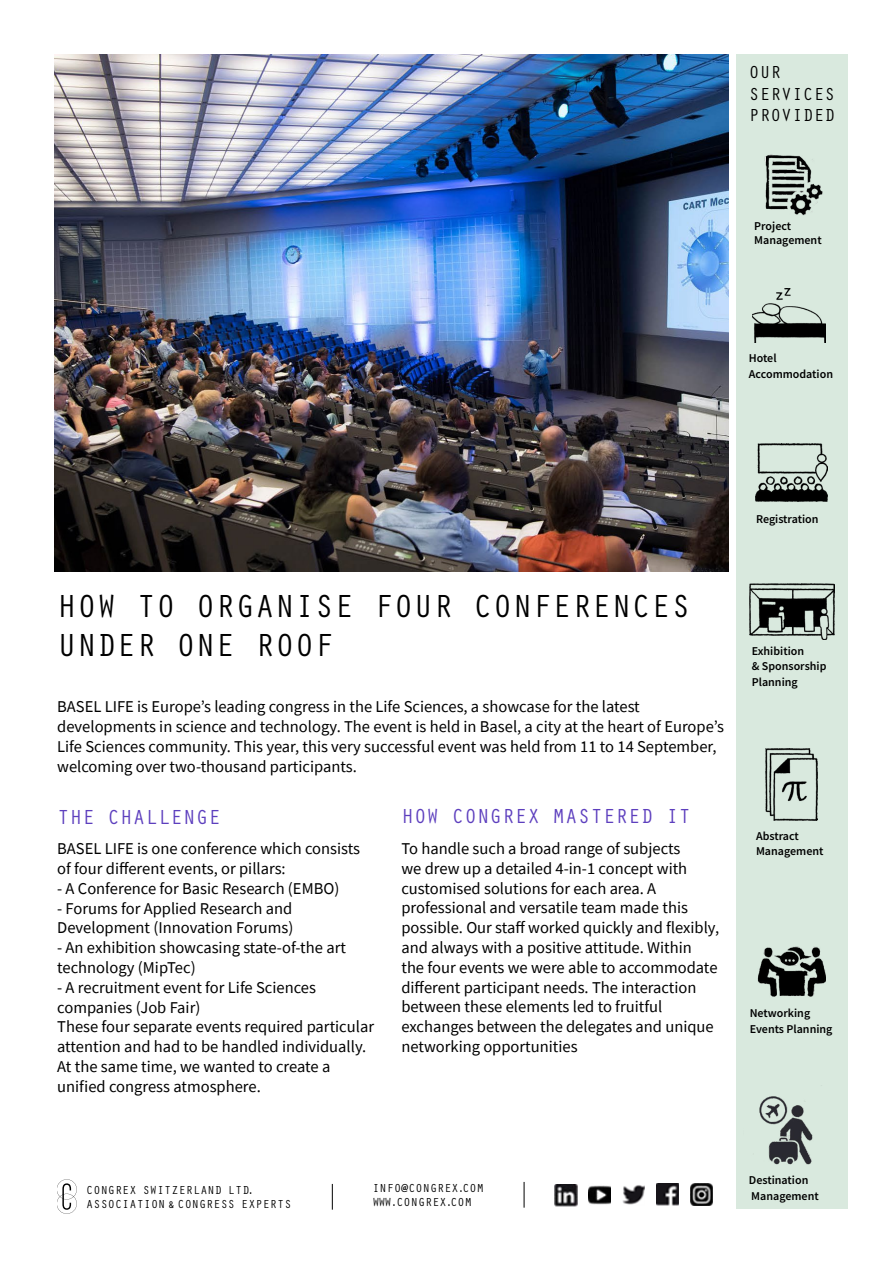
<style>
.page{position:relative;width:893px;height:1263px;background:#fff}
.page>*{position:absolute;margin:0;border:0;box-sizing:border-box;transform-origin:0 0}
.t1{font:33px/39.6px "Orator Std";color:#000}
.t2{font:21px "Orator Std";color:#5d3fbe}
.t3{font:18px/21.6px "Orator Std";color:#000}
.t4{font:16.5px/19.8px "Source Sans Pro";color:#000}
.t5{font:600 12px/14.4px "Source Sans Pro";color:#000}
.t6{font:12px/14.4px "Orator Std";color:#000}
</style>
<div class="page">
<img style="left:54px;top:54px;width:675px;height:518px">
<svg style="left:524px;top:1182px;width:1px;height:26px"></svg>
<svg style="left:332px;top:1184px;width:1px;height:26px"></svg>
<img style="left:554px;top:1184px;width:23px;height:22px">
<img style="left:588px;top:1185px;width:23px;height:20px">
<img style="left:622px;top:1185px;width:23px;height:20px">
<img style="left:656px;top:1183px;width:23px;height:23px">
<img style="left:690px;top:1183px;width:23px;height:23px">
<svg style="left:57px;top:1179px;width:19px;height:35px"></svg>
<div style="left:736px;top:54px;width:112px;height:1155px;background:#d9e9de"></div>
<img style="left:755px;top:443px;width:73px;height:58px">
<img style="left:750px;top:584px;width:85px;height:55px">
<img style="left:764px;top:154px;width:59px;height:61px">
<img style="left:757px;top:946px;width:69px;height:51px">
<img style="left:752px;top:288px;width:73px;height:54px">
<img style="left:765px;top:748px;width:53px;height:73px">
<img style="left:759px;top:1096px;width:54px;height:69px">
<p class="t3" style="left:749px;top:61px;width:88px">OUR<br>SERVICES<br>PROVIDED</p>
<p class="t5" style="left:754px;top:218px;width:69px">Project<br>Management</p>
<p class="t5" style="left:749px;top:349px;width:86px;line-height:16.2px">Hotel<br>Accommodation</p>
<p class="t5" style="left:756px;top:511px;width:64px">Registration</p>
<h1 class="t1" style="left:57px;top:584px;width:635px">HOW TO ORGANISE FOUR CONFERENCES<br>UNDER ONE ROOF</h1>
<p class="t4" style="left:57px;top:697px;width:668px">BASEL LIFE is Europe’s leading congress in the Life Sciences, a showcase for the latest developments in science and technology. The event is held in Basel, a city at the heart of Europe’s Life Sciences community. This year, this very successful event was held from 11 to 14 September, welcoming over two-thousand participants.</p>
<p class="t2" style="left:57px;top:801px;width:165px">THE CHALLENGE</p>
<p class="t4" style="left:57px;top:839px;width:304px">BASEL LIFE is one conference which consists of four different events, or pillars:</p>
<p class="t4" style="left:57px;top:878px;width:284px">- A Conference for Basic Research (EMBO)</p>
<p class="t4" style="left:57px;top:898px;width:238px">- Forums for Applied Research and<br>Development (Innovation Forums)</p>
<p class="t4" style="left:57px;top:938px;width:290px">- An exhibition showcasing state-of-the art technology (MipTec)</p>
<p class="t4" style="left:57px;top:977px;width:318px">- A recruitment event for Life Sciences companies (Job Fair)<br>These four separate events required particular attention and had to be handled individually.<br>At the same time, we wanted to create a unified congress atmosphere.</p>
<p class="t2" style="left:401px;top:801px;width:291px">HOW CONGREX MASTERED IT</p>
<p class="t4" style="left:401px;top:838px;width:319px">To handle such a broad range of subjects<br>we drew up a detailed 4-in-1 concept with customised solutions for each area. A professional and versatile team made this possible. Our staff worked quickly and flexibly, and always with a positive attitude. Within<br>the four events we were able to accommodate different participant needs. The interaction between these elements led to fruitful exchanges between the delegates and unique networking opportunities</p>
<p class="t5" style="left:752px;top:644px;width:76px">Exhibition<br>&amp; Sponsorship</p>
<p class="t5" style="left:752px;top:674px;width:47px">Planning</p>
<p class="t5" style="left:756px;top:829px;width:69px">Abstract<br>Management</p>
<p class="t5" style="left:750px;top:1004px;width:84px;line-height:16.2px">Networking<br>Events Planning</p>
<p class="t6" style="left:86px;top:1182px;width:207px">CONGREX SWITZERLAND LTD.<br>ASSOCIATION &amp; CONGRESS EXPERTS</p>
<p class="t6" style="left:372px;top:1180px;width:113px">INFO@CONGREX.COM<br>WWW.CONGREX.COM</p>
<p class="t5" style="left:749px;top:1171px;width:71px;line-height:16.2px">Destination<br>Management</p>
</div>
